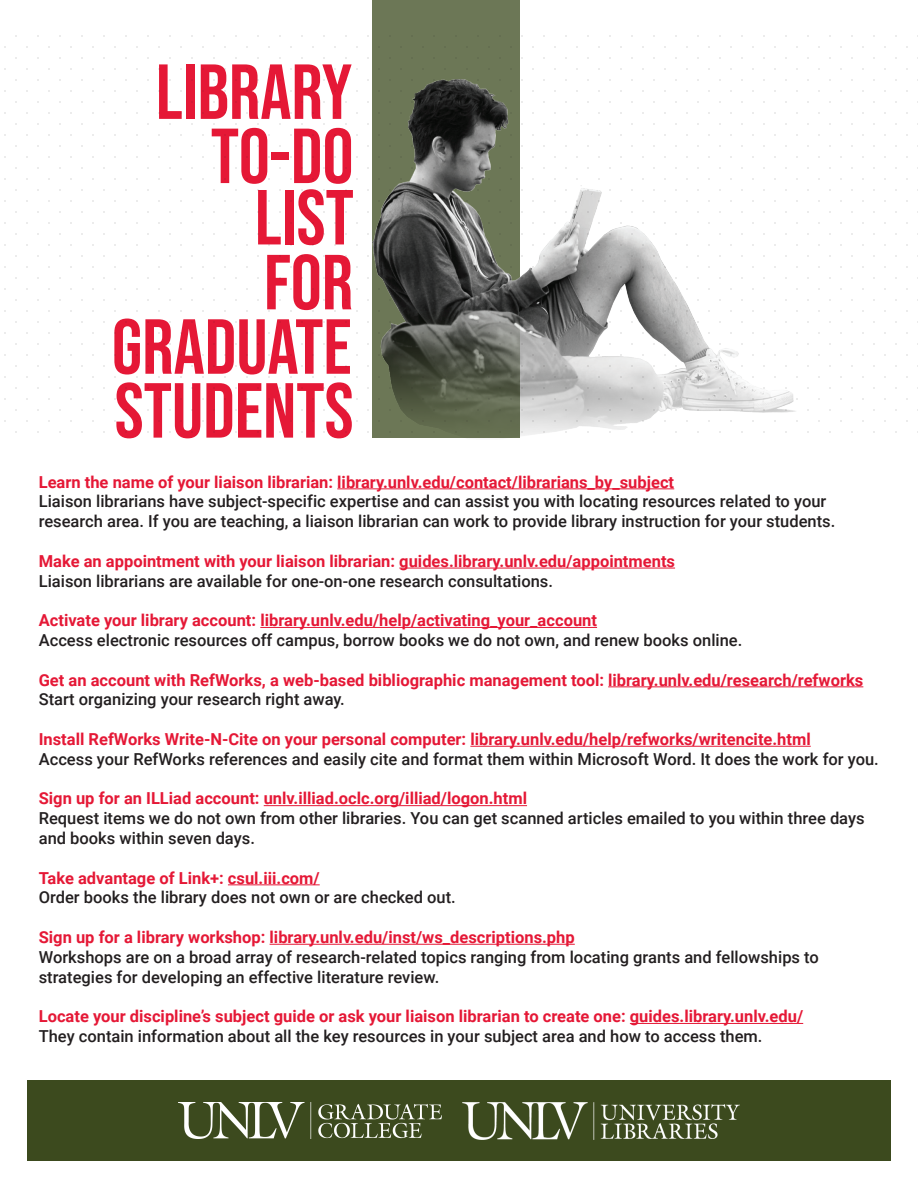
<style>
.page{position:relative;width:918px;height:1188px;background:#fff}
.page>*{position:absolute;margin:0;border:0;box-sizing:border-box;transform-origin:0 0}
.t1{font:77.85px/63.8px "Bebas Neue";color:#e51836;text-align:right}
.t2{font:500 16.5px/19.8px "Roboto";color:#231f20}
.t3{font:700 16.5px "Roboto";color:#e51836}
</style>
<div class="page">
<div style="left:372px;top:0;width:148px;height:438px;background:#6c7756"></div>
<hr style="left:337px;top:488px;width:337px;height:1px;background:#e51836">
<hr style="left:399px;top:568px;width:276px;height:1px;background:#e51836">
<hr style="left:260px;top:627px;width:337px;height:1px;background:#e51836">
<hr style="left:608px;top:686px;width:255px;height:1px;background:#e51836">
<hr style="left:470px;top:746px;width:341px;height:1px;background:#e51836">
<hr style="left:264px;top:805px;width:263px;height:1px;background:#e51836">
<hr style="left:228px;top:884px;width:92px;height:1px;background:#e51836">
<hr style="left:270px;top:944px;width:305px;height:1px;background:#e51836">
<hr style="left:630px;top:1023px;width:173px;height:1px;background:#e51836">
<svg style="left:4px;top:35px;width:914px;height:401px"></svg>
<div style="left:27px;top:1080px;width:864px;height:81px;background:#3c4a1e"></div>
<img style="left:179px;top:1102px;width:262px;height:37px">
<img style="left:463px;top:1103px;width:276px;height:37px">
<h1 class="t1" style="left:112px;top:59px;width:244px">LIBRARY<br>TO-DO<br>LIST<br>FOR<br>GRADUATE<br>STUDENTS</h1>
<h2 class="t3" style="left:39px;top:470px;width:637px">Learn the name of your liaison librarian: library.unlv.edu/contact/librarians_by_subject</h2>
<p class="t2" style="left:39px;top:491px;width:798px">Liaison librarians have subject-specific expertise and can assist you with locating resources related to your research area. If you are teaching, a liaison librarian can work to provide library instruction for your students.</p>
<h2 class="t3" style="left:39px;top:549px;width:638px">Make an appointment with your liaison librarian: guides.library.unlv.edu/appointments</h2>
<p class="t2" style="left:39px;top:570px;width:516px">Liaison librarians are available for one-on-one research consultations.</p>
<h2 class="t3" style="left:39px;top:609px;width:560px">Activate your library account: library.unlv.edu/help/activating_your_account</h2>
<p class="t2" style="left:39px;top:630px;width:705px">Access electronic resources off campus, borrow books we do not own, and renew books online.</p>
<h2 class="t3" style="left:39px;top:668px;width:826px">Get an account with RefWorks, a web-based bibliographic management tool: library.unlv.edu/research/refworks</h2>
<p class="t2" style="left:39px;top:689px;width:308px">Start organizing your research right away.</p>
<h2 class="t3" style="left:39px;top:728px;width:774px">Install RefWorks Write-N-Cite on your personal computer: library.unlv.edu/help/refworks/writencite.html</h2>
<p class="t2" style="left:39px;top:748px;width:842px">Access your RefWorks references and easily cite and format them within Microsoft Word. It does the work for you.</p>
<h2 class="t3" style="left:39px;top:787px;width:490px">Sign up for an ILLiad account: unlv.illiad.oclc.org/illiad/logon.html</h2>
<p class="t2" style="left:39px;top:808px;width:827px">Request items we do not own from other libraries. You can get scanned articles emailed to you within three days and books within seven days.</p>
<h2 class="t3" style="left:39px;top:866px;width:282px">Take advantage of Link+: csul.iii.com/</h2>
<p class="t2" style="left:39px;top:887px;width:419px">Order books the library does not own or are checked out.</p>
<h2 class="t3" style="left:39px;top:926px;width:538px">Sign up for a library workshop: library.unlv.edu/inst/ws_descriptions.php</h2>
<p class="t2" style="left:39px;top:946px;width:782px">Workshops are on a broad array of research-related topics ranging from locating grants and fellowships to strategies for developing an effective literature review.</p>
<h2 class="t3" style="left:39px;top:1005px;width:766px">Locate your discipline’s subject guide or ask your liaison librarian to create one: guides.library.unlv.edu/</h2>
<p class="t2" style="left:39px;top:1026px;width:725px">They contain information about all the key resources in your subject area and how to access them.</p>
</div>
